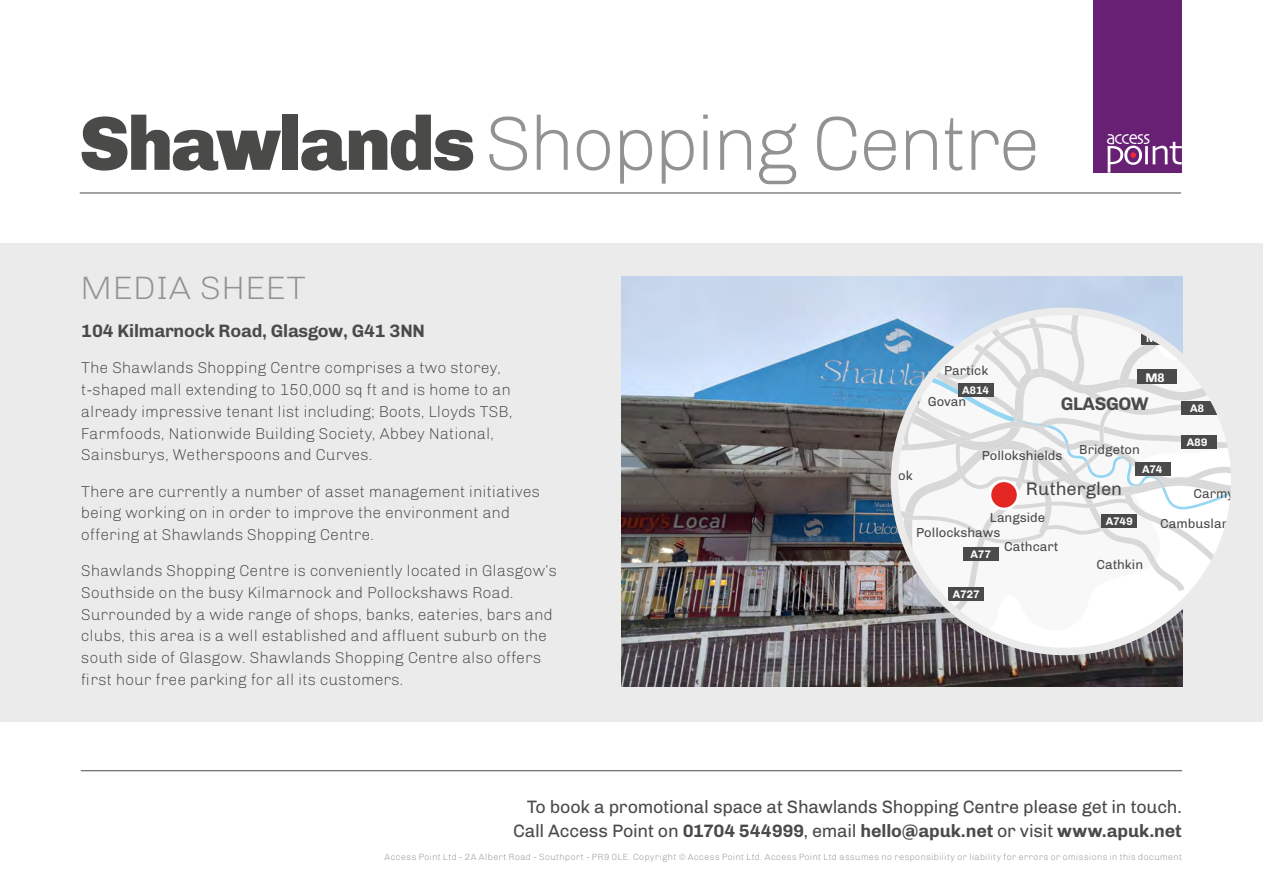
<style>
.page{position:relative;width:1263px;height:893px;background:#fff}
.page>*{position:absolute;margin:0;border:0;box-sizing:border-box;transform-origin:0 0}
.HEADING{font:300 76.65px "Chivo";letter-spacing:-.04em;color:#929292}
.HEADING-2{font:300 32.4px "Chivo";color:#929292;scale:1.06 1}
.t1{font:19.65px "Skia";letter-spacing:-.06em;color:#fff;scale:.91 1}
.t2{font:18.3px "Chivo";color:#4b4a4a}
.t3{font:700 18.3px "Chivo";letter-spacing:-.025em;color:#4b4a4a}
.SUB_HEADING{font:700 18px "Chivo";letter-spacing:-.01em;color:#4a4a49}
.t4{font:18px "Chivo";letter-spacing:-.015em;color:#4a4a49}
.t5{font:300 15.75px/21.8px "Chivo";color:#4a4a49}
.t6{font:13.05px "Chivo";color:#4b4a4a}
.t7{font:700 12.6px "Chivo";color:#fff}
.t8{font:700 10.95px "Chivo";letter-spacing:-.025em;color:#fff}
.SUB_HEADING-2{font:300 9px "Chivo";letter-spacing:.03em;color:#929292}
.s1{font-weight:900;color:#4a4a49}
.s2{font-weight:400}
</style>
<div class="page">
<div style="left:0;top:243px;width:1263px;height:479px;background:#ebebeb"></div>
<img style="left:621px;top:276px;width:562px;height:411px">
<hr style="left:81px;top:770px;width:1101px;height:1px;background:#4a4a49">
<svg style="left:894px;top:311px;width:335px;height:340px"></svg>
<div style="left:964px;top:547px;width:35px;height:13px;background:#4b4a4a"></div>
<div style="left:949px;top:588px;width:35px;height:13px;background:#4b4a4a"></div>
<div style="left:958px;top:384px;width:35px;height:13px;background:#4b4a4a"></div>
<div style="left:1102px;top:514px;width:35px;height:13px;background:#4b4a4a"></div>
<div style="left:1135px;top:462px;width:36px;height:13px;background:#4b4a4a"></div>
<div style="left:1181px;top:436px;width:35px;height:13px;background:#4b4a4a"></div>
<div style="left:1181px;top:401px;width:35px;height:13px;background:#4b4a4a"></div>
<svg style="left:894px;top:390px;width:24px;height:13px"></svg>
<div style="left:965px;top:311px;width:35px;height:8px;background:#c7d7ec"></div>
<svg style="left:894px;top:614px;width:11px;height:15px"></svg>
<div style="left:1136px;top:369px;width:40px;height:15px;background:#4b4a4a"></div>
<svg style="left:1142px;top:331px;width:35px;height:13px"></svg>
<div style="left:891px;top:308px;width:347px;height:347px;border:8px solid #ebebeb;border-radius:50%"></div>
<div style="left:1093px;top:0;width:89px;height:172px;background:#682075"></div>
<svg style="left:1107px;top:142px;width:74px;height:30px"></svg>
<hr style="left:80px;top:193px;width:1101px;height:1px;background:#4a4a49">
<p class="HEADING" style="left:80px;top:99px;width:964px"><span class="s1">Shawlands</span> Shopping Centre</p>
<p class="t1" style="left:1106px;top:126px;width:50px">access</p>
<p class="HEADING-2" style="left:81px;top:269px;width:214px">MEDIA SHEET</p>
<p class="SUB_HEADING" style="left:81px;top:321px;width:345px">104 Kilmarnock Road, Glasgow, G41 3NN</p>
<p class="t5" style="left:81px;top:357px;width:433px">The Shawlands Shopping Centre comprises a two storey, t-shaped mall extending to 150,000 sq ft and is home to an already impressive tenant list including; Boots, Lloyds TSB, Farmfoods, Nationwide Building Society, Abbey National, Sainsburys, Wetherspoons and Curves.</p>
<p class="t5" style="left:81px;top:480px;width:460px">There are currently a number of asset management initiatives being working on in order to improve the environment and offering at Shawlands Shopping Centre.</p>
<p class="t5" style="left:81px;top:560px;width:477px">Shawlands Shopping Centre is conveniently located in Glasgow’s Southside on the busy Kilmarnock and Pollockshaws Road.<br>Surrounded by a wide range of shops, banks, eateries, bars and clubs, this area is a well established and affluent suburb on the south side of Glasgow. Shawlands Shopping Centre also offers first hour free parking for all its customers.</p>
<p class="t6" style="left:944px;top:363px;width:46px">Partick</p>
<p class="t8" style="left:962px;top:384px;width:28px">A814</p>
<p class="t7" style="left:1145px;top:370px;width:21px">M8</p>
<p class="t6" style="left:928px;top:394px;width:40px">Govan</p>
<p class="t3" style="left:1061px;top:393px;width:89px">GLASGOW</p>
<p class="t6" style="left:982px;top:448px;width:82px">Pollokshields</p>
<p class="t6" style="left:1079px;top:442px;width:62px">Bridgeton</p>
<p class="t2" style="left:1026px;top:478px;width:98px">Rutherglen</p>
<p class="t6" style="left:990px;top:510px;width:57px">Langside</p>
<p class="t6" style="left:1004px;top:539px;width:56px">Cathcart</p>
<p class="t8" style="left:1190px;top:402px;width:16px">A8</p>
<p class="t8" style="left:1187px;top:436px;width:22px">A89</p>
<p class="t8" style="left:1142px;top:463px;width:22px">A74</p>
<p class="t6" style="left:1193px;top:486px;width:53px">Carmyle</p>
<p class="t8" style="left:1106px;top:515px;width:28px">A749</p>
<p class="t6" style="left:1160px;top:516px;width:78px">Cambuslang</p>
<p class="t6" style="left:916px;top:525px;width:86px">Pollockshaws</p>
<p class="t8" style="left:971px;top:547px;width:22px">A77</p>
<p class="t8" style="left:953px;top:588px;width:28px">A727</p>
<p class="t6" style="left:1096px;top:557px;width:48px">Cathkin</p>
<p class="t4" style="left:527px;top:796px;width:656px">To book a promotional space at Shawlands Shopping Centre please get in touch.</p>
<p class="SUB_HEADING" style="left:513px;top:820px;width:670px"><span class="s2">Call Access Point on</span> 01704 544999<span class="s2">, email</span> hello@apuk.net <span class="s2">or visit</span> www.apuk.net</p>
<p class="SUB_HEADING-2" style="left:385px;top:852px;width:799px">Access Point Ltd - 2A Albert Road - Southport - PR9 0LE. Copyright © Access Point Ltd. Access Point Ltd assumes no responsibility or liability for errors or omissions in this document</p>
</div>
